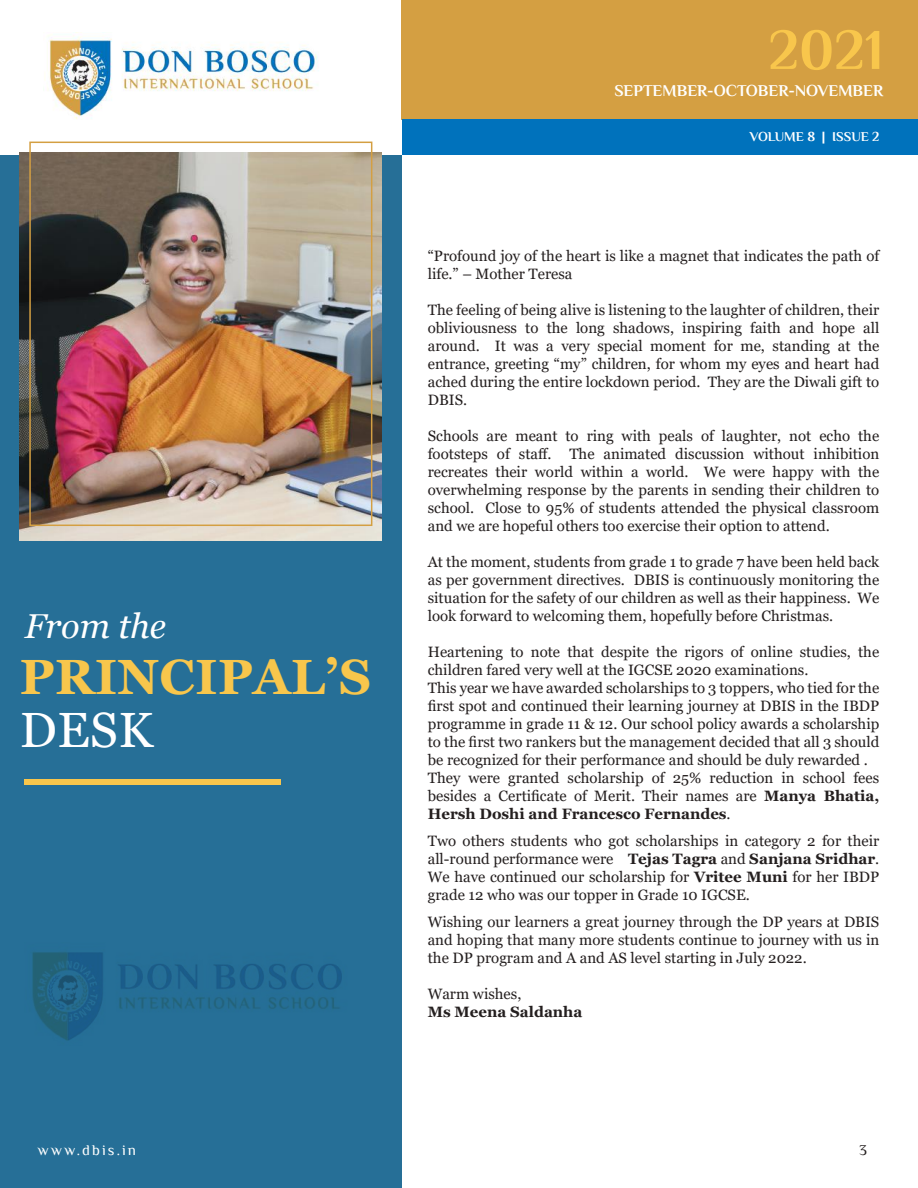
<style>
.page{position:relative;width:918px;height:1188px;background:#fff}
.page>*{position:absolute;margin:0;border:0;box-sizing:border-box;transform-origin:0 0}
.t1{font:700 57.6px "Philosopher";color:#f8c64c}
.t2{font:700 49.5px "Georgia";letter-spacing:.01em;color:#f8c64c}
.t3{font:49.5px "Georgia";color:#fff}
.t4{font:italic 34.5px "Georgia";color:#fff}
.t5{font:700 16.5px "Philosopher";color:#fff}
.t6{font:15px/18px "Georgia";color:#241f1f;text-align:justify}
.t7{font:700 15px "Georgia";color:#241f1f}
.t8{font:15px "Philosopher";letter-spacing:.14em;color:#fff}
.t9{font:15px "Philosopher";color:#241f1f}
.t10{font:700 13.5px "Philosopher";color:#fff}
.s1{font-weight:700}
</style>
<div class="page">
<img style="left:47px;top:32px;width:272px;height:87px">
<div style="left:0;top:155px;width:402px;height:1033px;background:#266f97"></div>
<img style="left:32px;top:952px;width:310px;height:89px">
<div style="left:24px;top:780px;width:257px;height:5px;background:#f8c64c"></div>
<img style="left:20px;top:152px;width:362px;height:389px">
<div style="left:29px;top:142px;width:343px;height:384px;border:2px solid #d49f42"></div>
<div style="left:402px;top:0;width:516px;height:119px;background:#d49f42"></div>
<div style="left:402px;top:119px;width:516px;height:36px;background:#0072bc"></div>
<h1 class="t1" style="left:768px;top:19px;width:117px">2021</h1>
<p class="t5" style="left:614px;top:81px;width:270px">SEPTEMBER-OCTOBER-NOVEMBER</p>
<h3 class="t4" style="left:25px;top:604px;width:143px">From the</h3>
<h2 class="t2" style="left:20px;top:645px;width:353px">PRINCIPAL’S</h2>
<h2 class="t3" style="left:20px;top:700px;width:135px">DESK</h2>
<p class="t10" style="left:750px;top:129px;width:131px">VOLUME 8 | ISSUE 2</p>
<p class="t6" style="left:428px;top:247px;width:453px">“Profound joy of the heart is like a magnet that indicates the path of life.” – Mother Teresa</p>
<p class="t6" style="left:428px;top:301px;width:453px">The feeling of being alive is listening to the laughter of children, their obliviousness to the long shadows, inspiring faith and hope all around. It was a very special moment for me, standing at the entrance, greeting “my” children, for whom my eyes and heart had ached during the entire lockdown period. They are the Diwali gift to DBIS.</p>
<p class="t6" style="left:428px;top:427px;width:453px">Schools are meant to ring with peals of laughter, not echo the footsteps of staff. The animated discussion without inhibition recreates their world within a world. We were happy with the overwhelming response by the parents in sending their children to school. Close to 95% of students attended the physical classroom and we are hopeful others too exercise their option to attend.</p>
<p class="t6" style="left:428px;top:553px;width:453px">At the moment, students from grade 1 to grade 7 have been held back as per government directives. DBIS is continuously monitoring the situation for the safety of our children as well as their happiness. We look forward to welcoming them, hopefully before Christmas.</p>
<p class="t6" style="left:428px;top:643px;width:453px;text-align:left">Heartening to note that despite the rigors of online studies, the children fared very well at the IGCSE 2020 examinations.<br>This year we have awarded scholarships to 3 toppers, who tied for the first spot and continued their learning journey at DBIS in the IBDP programme in grade 11 &amp; 12. Our school policy awards a scholarship to the first two rankers but the management decided that all 3 should be recognized for their performance and should be duly rewarded .<br>They were granted scholarship of 25% reduction in school fees besides a Certificate of Merit. Their names are <span class="s1">Manya Bhatia, Hersh Doshi and Francesco Fernandes</span>.</p>
<p class="t6" style="left:428px;top:832px;width:453px">Two others students who got scholarships in category 2 for their all-round performance were <span class="s1">Tejas Tagra</span> and <span class="s1">Sanjana Sridhar</span>.<br>We have continued our scholarship for <span class="s1">Vritee Muni</span> for her IBDP grade 12 who was our topper in Grade 10 IGCSE.</p>
<p class="t6" style="left:428px;top:913px;width:453px">Wishing our learners a great journey through the DP years at DBIS and hoping that many more students continue to journey with us in the DP program and A and AS level starting in July 2022.</p>
<p class="t6" style="left:428px;top:985px;width:95px">Warm wishes,</p>
<p class="t7" style="left:428px;top:1003px;width:156px">Ms Meena Saldanha</p>
<p class="t8" style="left:37px;top:1142px;width:100px">www.dbis.in</p>
<p class="t9" style="left:859px;top:1142px;width:9px">3</p>
</div>
